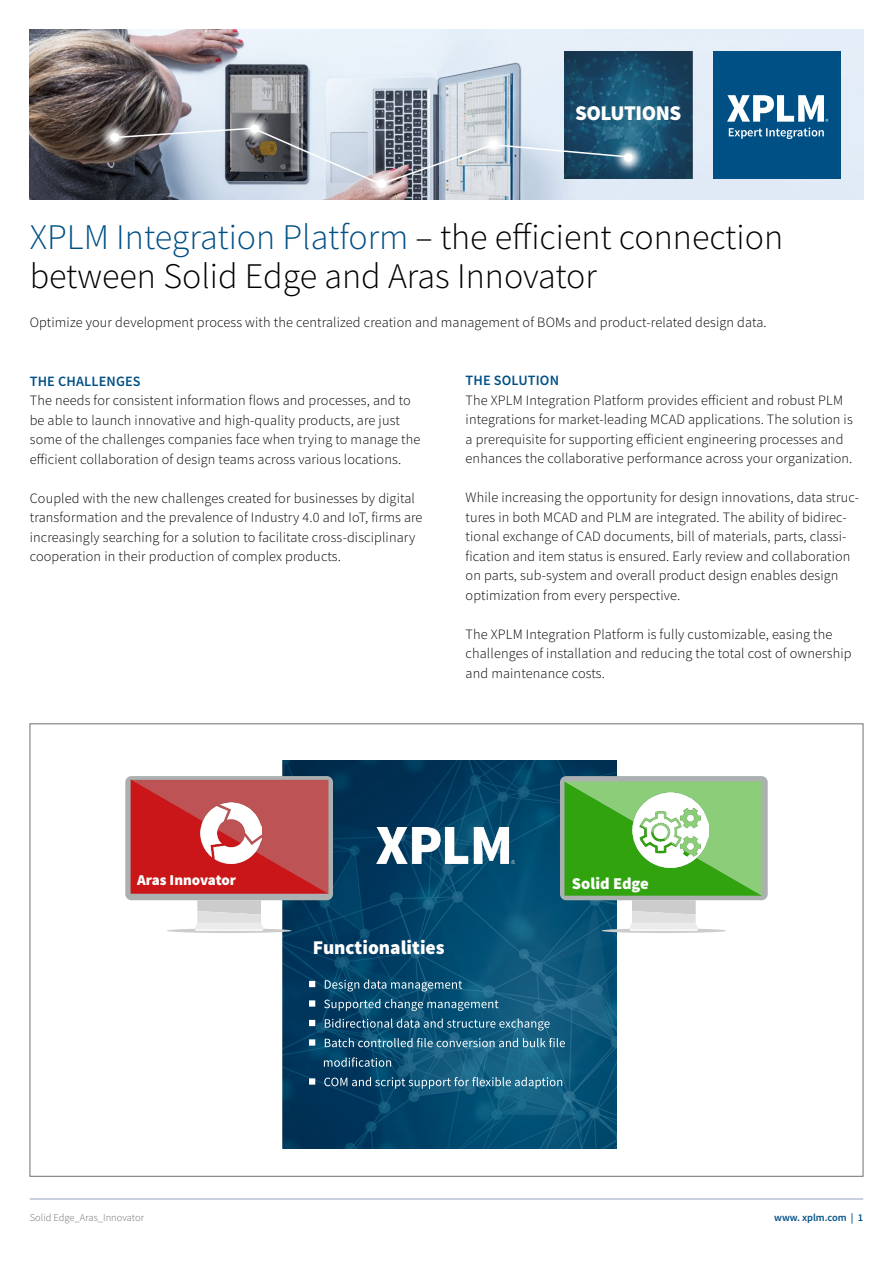
<style>
.page{position:relative;width:893px;height:1263px;background:#fff}
.page>*{position:absolute;margin:0;border:0;box-sizing:border-box;transform-origin:0 0}
.t1{font:300 36px/39px "Source Sans Pro";color:#000}
.t2{font:900 21px "Source Sans Pro";letter-spacing:-.02em;color:#fff}
.t3{font:900 19.5px "Source Sans Pro";color:#fff}
.t4{font:900 16.5px "Source Sans Pro";color:#fff}
.t5{font:900 15px "Source Sans Pro";color:#fff}
.t6{font:300 14.25px/19.5px "Source Sans Pro";letter-spacing:.01em;color:#000}
.t7{font:600 14.25px "Source Sans Pro";letter-spacing:.01em;color:#005086}
.t8{font:300 10.5px "Source Sans Pro";color:#706f6f}
.t9{font:600 10.5px "Source Sans Pro";color:#005086}
.s1{color:#005086}
</style>
<div class="page">
<img style="left:30px;top:30px;width:833px;height:169px">
<div style="left:713px;top:51px;width:128px;height:128px;background:#005086"></div>
<svg style="left:727px;top:95px;width:101px;height:44px"></svg>
<img style="left:564px;top:51px;width:128px;height:128px">
<svg style="left:98px;top:121px;width:34px;height:33px"></svg>
<div style="left:111px;top:133px;width:8px;height:9px;background:#fff;border-radius:50%"></div>
<svg style="left:238px;top:112px;width:34px;height:15px"></svg>
<div style="left:250px;top:125px;width:9px;height:8px;background:#fff;border-radius:50%"></div>
<svg style="left:365px;top:186px;width:34px;height:14px"></svg>
<div style="left:377px;top:180px;width:9px;height:8px;background:#fff;border-radius:50%"></div>
<svg style="left:630px;top:141px;width:15px;height:33px"></svg>
<div style="left:624px;top:153px;width:8px;height:9px;background:#fff;border-radius:50%"></div>
<img style="left:113px;top:127px;width:517px;height:59px">
<hr style="left:30px;top:1198px;width:833px;height:2px;background:#b9c2d9">
<img style="left:283px;top:760px;width:334px;height:388px">
<div style="left:125px;top:776px;width:208px;height:124px;background:#abb0b0;border-radius:6px"></div>
<svg style="left:131px;top:779px;width:197px;height:115px;background:#c33436"></svg>
<img style="left:200px;top:802px;width:62px;height:62px">
<div style="left:167px;top:928px;width:125px;height:5px;background:#ccc;border-radius:50%"></div>
<svg style="left:194px;top:900px;width:70px;height:31px;background:#dedede"></svg>
<div style="left:601px;top:928px;width:125px;height:5px;background:#ccc;border-radius:50%"></div>
<div style="left:560px;top:776px;width:208px;height:124px;background:#abb0b0;border-radius:6px"></div>
<svg style="left:564px;top:781px;width:198px;height:150px;background:#72b867"></svg>
<img style="left:377px;top:827px;width:137px;height:36px">
<svg style="left:309px;top:979px;width:153px;height:12px;background:#366d8a"></svg>
<svg style="left:309px;top:999px;width:189px;height:12px;background:#376d8b"></svg>
<svg style="left:309px;top:1018px;width:241px;height:12px;background:#38708d"></svg>
<svg style="left:309px;top:1038px;width:256px;height:9px;background:#4b819b"></svg>
<svg style="left:324px;top:1057px;width:67px;height:10px"></svg>
<svg style="left:309px;top:1077px;width:253px;height:12px;background:#3d7490"></svg>
<img style="left:633px;top:792px;width:75px;height:75px">
<h2 class="t2" style="left:575px;top:99px;width:108px">SOLUTIONS</h2>
<h1 class="t1" style="left:30px;top:218px;width:755px"><span class="s1">XPLM Integration Platform</span> – the efficient connection between Solid Edge and Aras Innovator</h1>
<p class="t6" style="left:30px;top:313px;width:738px">Optimize your development process with the centralized creation and management of BOMs and product-related design data.</p>
<p class="t7" style="left:30px;top:371px;width:112px">THE CHALLENGES</p>
<p class="t6" style="left:30px;top:391px;width:392px">The needs for consistent information flows and processes, and to be able to launch innovative and high-quality products, are just some of the challenges companies face when trying to manage the efficient collaboration of design teams across various locations.</p>
<p class="t6" style="left:30px;top:488px;width:394px">Coupled with the new challenges created for businesses by digital transformation and the prevalence of Industry 4.0 and IoT, firms are increasingly searching for a solution to facilitate cross-disciplinary cooperation in their production of complex products.</p>
<p class="t7" style="left:466px;top:371px;width:95px">THE SOLUTION</p>
<p class="t6" style="left:466px;top:390px;width:389px">The XPLM Integration Platform provides efficient and robust PLM integrations for market-leading MCAD applications. The solution is a prerequisite for supporting efficient engineering processes and enhances the collaborative performance across your organization.</p>
<p class="t6" style="left:466px;top:488px;width:395px">While increasing the opportunity for design innovations, data struc&shy;tures in both MCAD and PLM are integrated. The ability of bidirec&shy;tional exchange of CAD documents, bill of materials, parts, classi&shy;fication and item status is ensured. Early review and collaboration on parts, sub-system and overall product design enables design optimization from every perspective.</p>
<p class="t6" style="left:466px;top:624px;width:387px">The XPLM Integration Platform is fully customizable, easing the challenges of installation and reducing the total cost of ownership and maintenance costs.</p>
<p class="t5" style="left:137px;top:869px;width:100px">Aras Innovator</p>
<h3 class="t3" style="left:313px;top:934px;width:133px">Functionalities</h3>
<p class="t4" style="left:572px;top:872px;width:79px">Solid Edge</p>
<p class="t8" style="left:30px;top:1211px;width:116px">Solid Edge_Aras_Innovator</p>
<p class="t9" style="left:774px;top:1210px;width:91px">www. xplm.com | 1</p>
</div>
